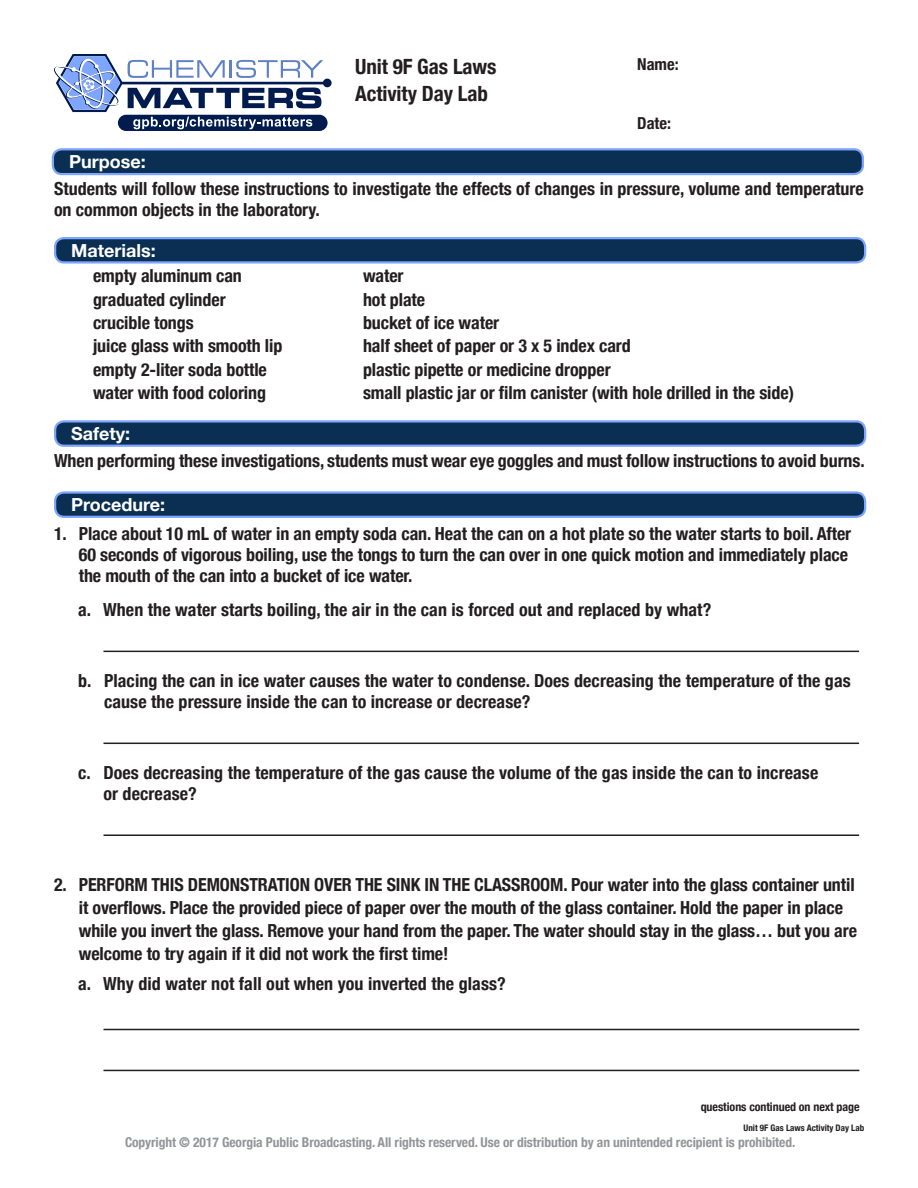
<style>
.page{position:relative;width:918px;height:1188px;background:#fff}
.page>*{position:absolute;margin:0;border:0;box-sizing:border-box;transform-origin:0 0}
.t1{font:700 condensed 21px/27px "Helvetica Neue";letter-spacing:-.005em;color:#231f20}
.t2{font:700 condensed 18px/21px "Helvetica Neue";letter-spacing:-.005em;color:#231f20}
.Fillable_Blanks{font:700 18px "Helvetica Neue";color:#fff}
.t3{font:700 condensed 16.5px "Helvetica Neue";color:#231f20}
.t4{font:700 condensed 13.5px "Helvetica Neue";letter-spacing:-.005em;color:#939598}
.t5{font:700 condensed 12px "Helvetica Neue";letter-spacing:-.005em;color:#231f20}
.t6{font:700 condensed 9px "Helvetica Neue";color:#231f20}
</style>
<div class="page">
<div style="left:118px;top:115px;width:210px;height:16px;background:#011b4f;border-radius:8px"></div>
<svg style="left:54px;top:54px;width:278px;height:75px"></svg>
<hr style="left:104px;top:651px;width:755px;height:1px;background:#231f20">
<hr style="left:104px;top:743px;width:755px;height:1px;background:#231f20">
<hr style="left:104px;top:834px;width:755px;height:2px;background:#231f20">
<hr style="left:104px;top:1029px;width:755px;height:1px;background:#231f20">
<hr style="left:104px;top:1070px;width:755px;height:1px;background:#231f20">
<div style="left:53px;top:149px;width:810px;height:25px;background:#0a2f52;border-radius:9px"></div>
<div style="left:52px;top:148px;width:812px;height:27px;border:2px solid #7ea5ff;border-radius:9px"></div>
<div style="left:55px;top:421px;width:810px;height:25px;background:#0a2f52;border-radius:9px"></div>
<div style="left:54px;top:420px;width:812px;height:27px;border:2px solid #7ea5ff;border-radius:9px"></div>
<div style="left:55px;top:493px;width:810px;height:24px;background:#0a2f52;border-radius:9px"></div>
<div style="left:54px;top:491px;width:812px;height:27px;border:2px solid #7ea5ff;border-radius:9px"></div>
<div style="left:55px;top:238px;width:810px;height:24px;background:#0a2f52;border-radius:9px"></div>
<div style="left:54px;top:237px;width:812px;height:27px;border:2px solid #7ea5ff;border-radius:9px"></div>
<p class="Fillable_Blanks" style="left:69px;top:148px;width:78px">Purpose:</p>
<p class="t1" style="left:355px;top:52px;width:143px">Unit 9F Gas Laws<br>Activity Day Lab</p>
<p class="t3" style="left:637px;top:50px;width:43px">Name:</p>
<p class="t3" style="left:637px;top:109px;width:35px">Date:</p>
<p class="t2" style="left:54px;top:177px;width:811px">Students will follow these instructions to investigate the effects of changes in pressure, volume and temperature on common objects in the laboratory.</p>
<p class="Fillable_Blanks" style="left:71px;top:236px;width:86px">Materials:</p>
<p class="t2" style="left:93px;top:264px;width:150px">empty aluminum can</p>
<p class="t2" style="left:363px;top:264px;width:42px">water</p>
<p class="t2" style="left:93px;top:288px;width:134px">graduated cylinder</p>
<p class="t2" style="left:363px;top:288px;width:64px">hot plate</p>
<p class="t2" style="left:93px;top:311px;width:102px">crucible tongs</p>
<p class="t2" style="left:363px;top:311px;width:138px">bucket of ice water</p>
<p class="t2" style="left:93px;top:334px;width:191px">juice glass with smooth lip</p>
<p class="t2" style="left:363px;top:334px;width:269px">half sheet of paper or 3 x 5 index card</p>
<p class="t2" style="left:93px;top:358px;width:175px">empty 2-liter soda bottle</p>
<p class="t2" style="left:363px;top:358px;width:249px">plastic pipette or medicine dropper</p>
<p class="t2" style="left:93px;top:381px;width:175px">water with food coloring</p>
<p class="t2" style="left:363px;top:381px;width:433px">small plastic jar or film canister (with hole drilled in the side)</p>
<p class="Fillable_Blanks" style="left:71px;top:419px;width:61px">Safety:</p>
<p class="t2" style="left:54px;top:449px;width:812px">When performing these investigations, students must wear eye goggles and must follow instructions to avoid burns.</p>
<p class="Fillable_Blanks" style="left:71px;top:491px;width:96px">Procedure:</p>
<p class="t2" style="left:79px;top:522px;width:774px;text-indent:-25px">1. Place about 10 mL of water in an empty soda can. Heat the can on a hot plate so the water starts to boil. After<br>60 seconds of vigorous boiling, use the tongs to turn the can over in one quick motion and immediately place the mouth of the can into a bucket of ice water.</p>
<p class="t2" style="left:78px;top:598px;width:635px">a. When the water starts boiling, the air in the can is forced out and replaced by what?</p>
<p class="t2" style="left:104px;top:669px;width:748px;text-indent:-26px">b. Placing the can in ice water causes the water to condense. Does decreasing the temperature of the gas cause the pressure inside the can to increase or decrease?</p>
<p class="t2" style="left:103px;top:761px;width:716px;text-indent:-25px">c. Does decreasing the temperature of the gas cause the volume of the gas inside the can to increase or decrease?</p>
<p class="t2" style="left:79px;top:872px;width:780px;line-height:23px;text-indent:-25px">2. PERFORM THIS DEMONSTRATION OVER THE SINK IN THE CLASSROOM. Pour water into the glass container until it overflows. Place the provided piece of paper over the mouth of the glass container. Hold the paper in place while you invert the glass. Remove your hand from the paper. The water should stay in the glass… but you are welcome to try again if it did not work the first time!</p>
<p class="t2" style="left:78px;top:972px;width:429px">a. Why did water not fall out when you inverted the glass?</p>
<p class="t5" style="left:701px;top:1097px;width:161px">questions continued on next page</p>
<p class="t6" style="left:744px;top:1120px;width:122px">Unit 9F Gas Laws Activity Day Lab</p>
<p class="t4" style="left:125px;top:1131px;width:672px">Copyright © 2017 Georgia Public Broadcasting. All rights reserved. Use or distribution by an unintended recipient is prohibited.</p>
</div>
